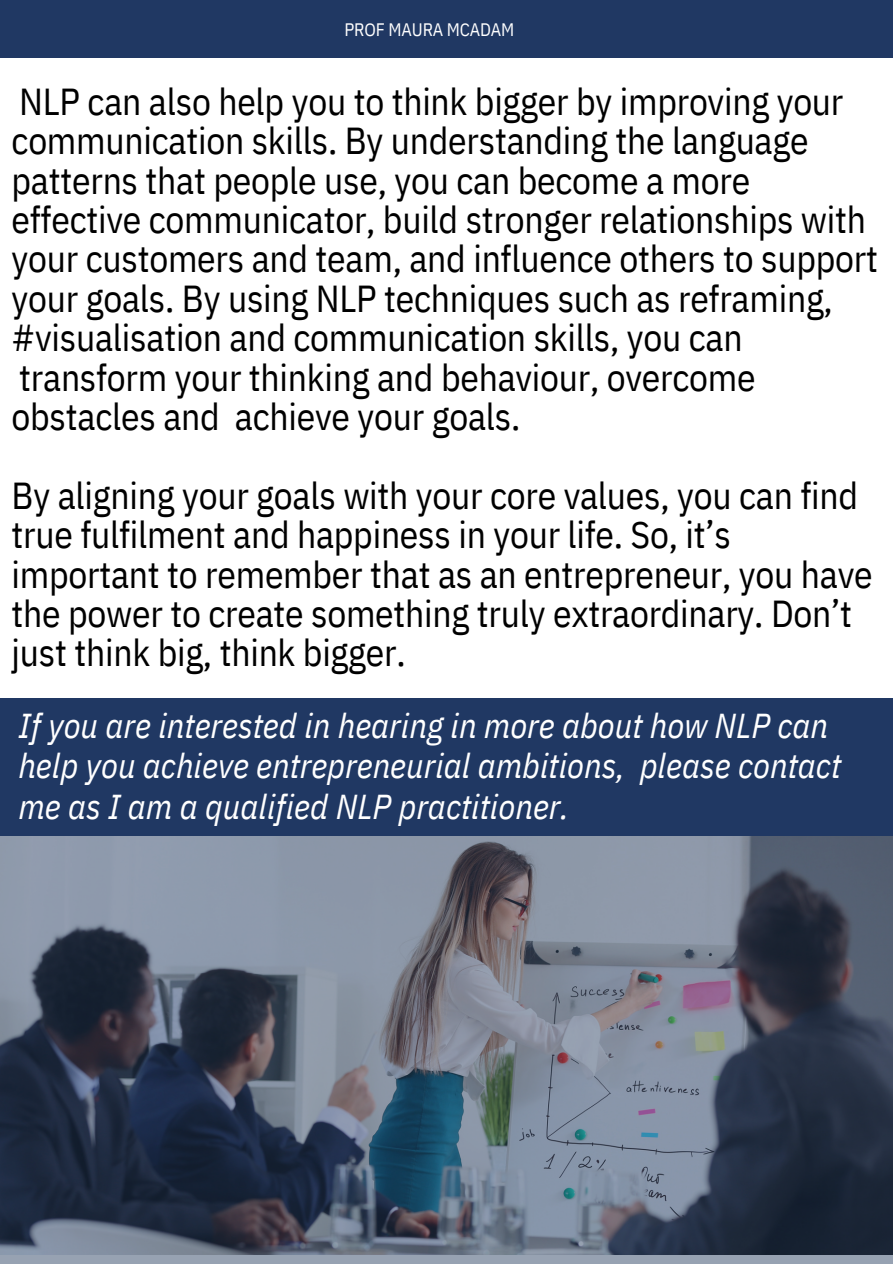
<style>
.page{position:relative;width:893px;height:1264px;background:#fff}
.page>*{position:absolute;margin:0;border:0;box-sizing:border-box;transform-origin:0 0}
.t1{font:37.5px/39.3px "IBM Plex Sans Cond";letter-spacing:-.005em;color:#000}
.t2{font:italic 34.5px/40.5px "IBM Plex Sans Cond";color:#fff}
.t3{font:18px "IBM Plex Sans Cond";letter-spacing:-.01em;color:#fff}
</style>
<div class="page">
<div style="left:0;top:0;width:892px;height:58px;background:#203863"></div>
<div style="left:0;top:697px;width:892px;height:139px;background:#203863"></div>
<svg style="left:0;top:836px;width:892px;height:427px;background:#5b6576"></svg>
<p class="t3" style="left:344px;top:18px;width:171px">PROF MAURA MCADAM</p>
<p class="t1" style="left:12px;top:81px;width:833px">NLP can also help you to think bigger by improving your communication skills. By understanding the language</p>
<p class="t1" style="left:12px;top:160px;width:867px">patterns that people use, you can become a more effective communicator, build stronger relationships with your customers and team, and influence others to support your goals. By using NLP techniques such as reframing, #visualisation and communication skills, you can</p>
<p class="t1" style="left:19px;top:357px;width:737px">transform your thinking and behaviour, overcome</p>
<p class="t1" style="left:12px;top:396px;width:510px">obstacles and achieve your goals.</p>
<p class="t1" style="left:12px;top:475px;width:848px">By aligning your goals with your core values, you can find</p>
<p class="t1" style="left:12px;top:514px;width:862px">true fulfilment and happiness in your life. So, it’s important to remember that as an entrepreneur, you have the power to create something truly extraordinary. Don’t just think big, think bigger.</p>
<p class="t2" style="left:18px;top:704px;width:824px">If you are interested in hearing in more about how NLP can help you achieve entrepreneurial ambitions, please contact me as I am a qualified NLP practitioner.</p>
</div>
